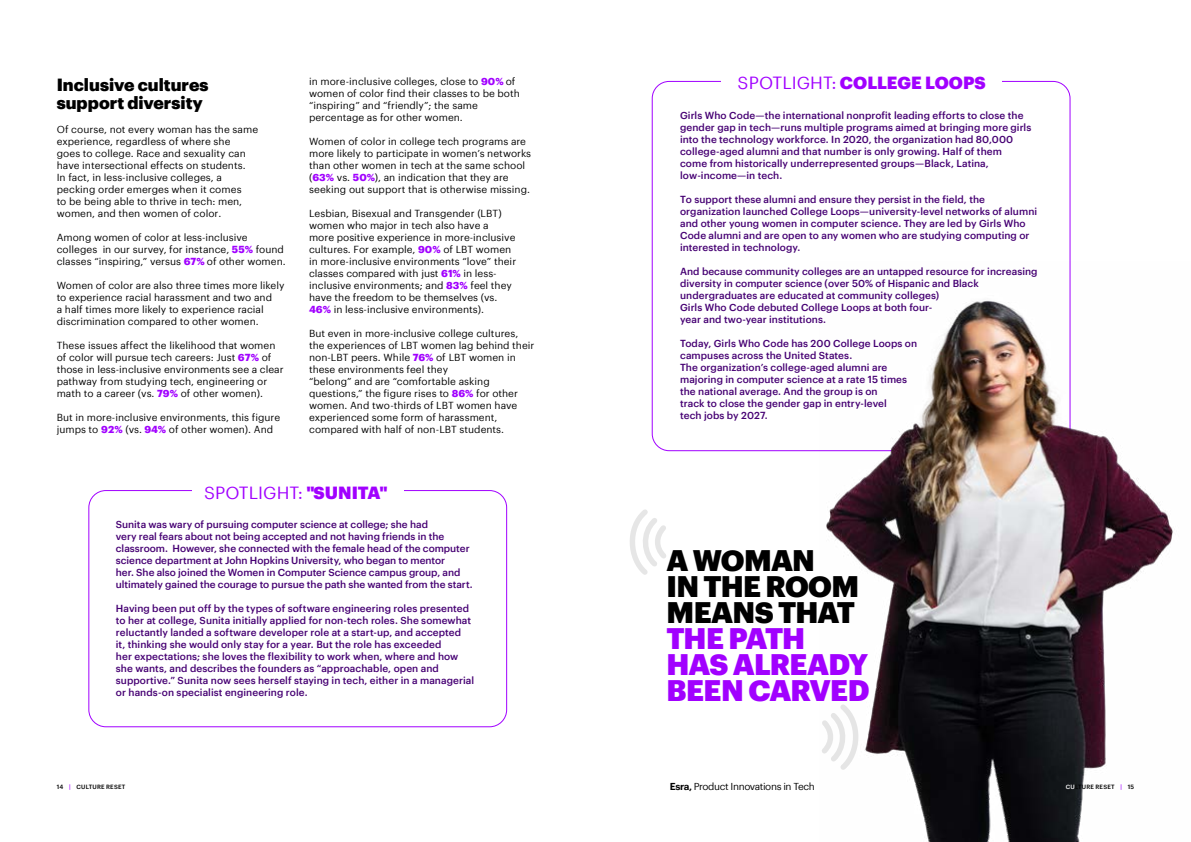
<style>
.page{position:relative;width:1191px;height:842px;background:#fff}
.page>*{position:absolute;margin:0;border:0;box-sizing:border-box;transform-origin:0 0}
.t1{font:900 29px/26px "Graphik";letter-spacing:-.03em;color:#a100ff}
.t2{font:900 29px/26px "Graphik";letter-spacing:-.03em;color:#000}
.t3{font:900 17.2px/18px "Graphik";color:#000}
.t4{font:900 17.2px "Graphik";color:#a100ff}
.t5{font:17.2px "Graphik";color:#a100ff}
.t6{font:500 10px/12px "Graphik";color:#460073}
.t7{font:10px/12px "Graphik";color:#000}
.t8{font:9.9px "Graphik";letter-spacing:-.04em;color:#000}
.t9{font:500 6px "Graphik";letter-spacing:.03em;color:#000}
.s1{font-style:inherit}
.s2{font-weight:700;color:#a100ff}
.s3{font-weight:900}
.s4{font-weight:400}
.s5{font-weight:600}
.s6{color:#a100ff}
.s7{color:#fff}
</style>
<div class="page">
<div style="left:88px;top:490px;width:419px;height:237px;border:1px solid #a100ff;border-radius:17px"></div>
<div style="left:192px;top:480px;width:211px;height:23px;background:#fff"></div>
<img style="left:819px;top:261px;width:354px;height:581px">
<svg style="left:630px;top:509px;width:36px;height:66px"></svg>
<svg style="left:819px;top:699px;width:42px;height:72px"></svg>
<h2 class="t3" style="left:57px;top:74px;width:153px">Inclusive cultures support diversity</h2>
<p class="t7" style="left:57px;top:122px;width:203px">Of course, not every woman has the same experience, regardless of where she<br>goes to college. Race and sexuality can have intersectional effects on students.<br>In fact, in less-inclusive colleges, a pecking order emerges when it comes<br>to be being able to thrive in tech: men, women, and then women of color.</p>
<p class="t7" style="left:57px;top:230px;width:231px">Among women of color at less<span class="s1">-</span>inclusive colleges in our survey, for instance, <span class="s2">55%</span> found classes “inspiring,” versus <span class="s2">67%</span> of other women.</p>
<p class="t7" style="left:57px;top:278px;width:229px">Women of color are also three times more likely to experience racial harassment and two and<br>a half times more likely to experience racial discrimination compared to other women.</p>
<p class="t7" style="left:57px;top:338px;width:228px">These issues affect the likelihood that women of color will pursue tech careers: Just <span class="s2">67%</span> of those in less-inclusive environments see a clear pathway from studying tech, engineering or math to a career (vs. <span class="s2">79%</span> of other women).</p>
<p class="t7" style="left:57px;top:411px;width:225px">But in more-inclusive environments, this figure jumps to <span class="s2">92%</span> (vs. <span class="s2">94%</span> of other women). And</p>
<p class="t7" style="left:309px;top:74px;width:212px">in more-inclusive colleges, close to <span class="s2">90%</span> of women of color find their classes to be both “inspiring” and “friendly”; the same percentage as for other women.</p>
<p class="t7" style="left:309px;top:134px;width:224px">Women of color in college tech programs are more likely to participate in women’s networks than other women in tech at the same school (<span class="s2">63%</span> vs. <span class="s2">50%</span>), an indication that they are seeking out support that is otherwise missing.</p>
<p class="t7" style="left:309px;top:206px;width:209px">Lesbian, Bisexual and Transgender (LBT) women who major in tech also have a more positive experience in more-inclusive cultures. For example, <span class="s2">90%</span> of LBT women in more-inclusive environments “love” their classes compared with just <span class="s2">61%</span> in less&shy;inclusive environments; and <span class="s2">83%</span> feel they have the freedom to be themselves (vs.<br><span class="s2">46%</span> in less-inclusive environments).</p>
<p class="t7" style="left:309px;top:326px;width:227px">But even in more-inclusive college cultures, the experiences of LBT women lag behind their non-LBT peers. While <span class="s2">76%</span> of LBT women in these environments feel they<br>“belong” and are “comfortable asking questions,” the figure rises to <span class="s2">86%</span> for other women. And two-thirds of LBT women have experienced some form of harassment, compared with half of non-LBT students.</p>
<h2 class="t5" style="left:204px;top:480px;width:185px">SPOTLIGHT: <span class="s3">"SUNITA"</span></h2>
<p class="t6" style="left:116px;top:518px;width:358px">Sunita was wary of pursuing computer science at college; she had<br>very real fears about not being accepted and not having friends in the classroom. However, she connected with the female head of the computer science department at John Hopkins University, who began to mentor<br>her. She also joined the Women in Computer Science campus group, and ultimately gained the courage to pursue the path she wanted from the start.</p>
<p class="t6" style="left:116px;top:602px;width:360px">Having been put off by the types of software engineering roles presented to her at college, Sunita initially applied for non-tech roles. She somewhat reluctantly landed a software developer role at a start-up, and accepted<br>it, thinking she would only stay for a year. But the role has exceeded<br>her expectations; she loves the flexibility to work when, where and how she wants, and describes the founders as “approachable, open and supportive.” Sunita now sees herself staying in tech, either in a managerial or hands-on specialist engineering role.</p>
<h2 class="t4" style="left:737px;top:69px;width:250px"><span class="s4">SPOTLIGHT:</span> COLLEGE LOOPS</h2>
<p class="t6" style="left:680px;top:108px;width:353px">Girls Who Code—the international nonprofit leading efforts to close the gender gap in tech—runs multiple programs aimed at bringing more girls into the technology workforce. In 2020, the organization had 80,000 college-aged alumni and that number is only growing. Half of them come from historically underrepresented groups—Black, Latina, low-income—in tech.</p>
<p class="t6" style="left:680px;top:192px;width:358px">To support these alumni and ensure they persist in the field, the organization launched College Loops—university-level networks of alumni and other young women in computer science. They are led by Girls Who Code alumni and are open to any women who are studying computing or interested in technology.</p>
<p class="t6" style="left:680px;top:264px;width:359px">And because community colleges are an untapped resource for increasing diversity in computer science (over 50% of Hispanic and Black undergraduates are educated at community colleges)<br>Girls Who Code debuted College Loops at both four-<br>year and two-year institutions.</p>
<p class="t6" style="left:680px;top:336px;width:239px">Today, Girls Who Code has 200 College Loops on campuses across the United States.<br>The organization’s college-aged alumni are majoring in computer science at a rate 15 times the national average. And the group is on<br>track to close the gender gap in entry-level<br>tech jobs by 2027.</p>
<h1 class="t2" style="left:666px;top:545px;width:194px">A WOMAN<br>IN THE ROOM<br>MEANS THAT</h1>
<h1 class="t1" style="left:666px;top:623px;width:205px">THE PATH<br>HAS ALREADY<br>BEEN CARVED</h1>
<p class="t8" style="left:669px;top:779px;width:147px"><span class="s5">Esra,</span> Product Innovations in Tech</p>
<p class="t9" style="left:57px;top:782px;width:70px">14 <span class="s6">|</span> CULTURE RESET</p>
<p class="t9" style="left:1065px;top:782px;width:70px"><span class="s7">CU</span>LTURE RESET <span class="s6">|</span> 15</p>
</div>
